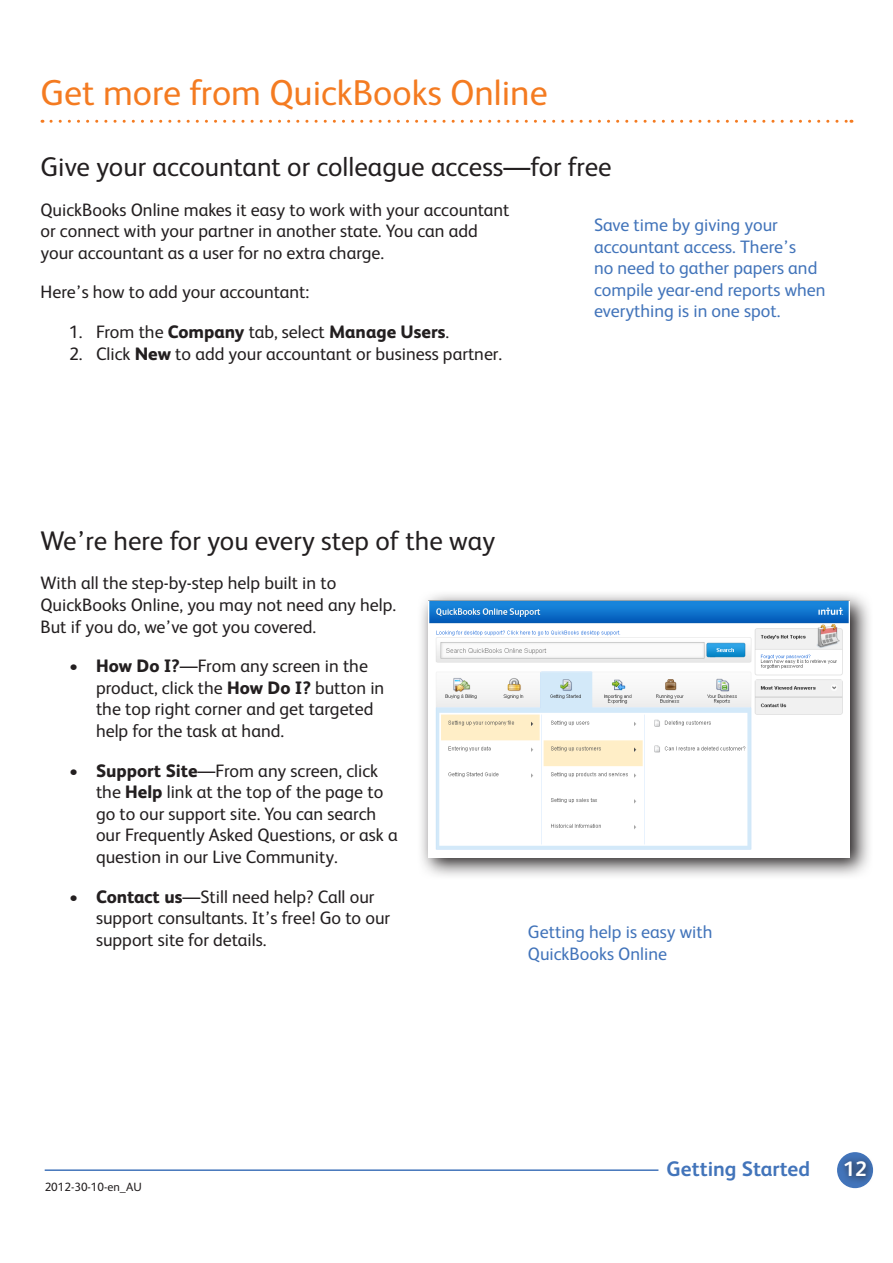
<style>
.page{position:relative;width:893px;height:1263px;background:#fff}
.page>*{position:absolute;margin:0;border:0;box-sizing:border-box;transform-origin:0 0}
.t1{font:36px "FS Albert";color:#f47b21}
.t2{font:27px "FS Albert";color:#231f20}
.t3{font:700 21px "FS Albert";color:#4274ba}
.t4{font:700 21px "FS Albert";color:#fff}
.t5{font:18px/21.6px "FS Albert";color:#231f20}
.t6{font:18px/21.6px "FS Albert";color:#4274ba}
.t7{font:12px "FS Albert";color:#231f20}
.s1{font-weight:800}
</style>
<div class="page">
<hr style="left:45px;top:1169px;width:613px;height:2px;background:#4274ba">
<div style="left:837px;top:1152px;width:36px;height:36px;border:2px solid #4274ba;border-radius:50%"></div>
<div style="left:839px;top:1154px;width:35px;height:31px;background:#231f20;opacity:.75"></div>
<svg style="left:51px;top:120px;width:801px;height:3px"></svg>
<svg style="left:421px;top:594px;width:449px;height:282px;background:#bebdbe"></svg>
<img style="left:428px;top:601px;width:422px;height:256px">
<h1 class="t1" style="left:40px;top:69px;width:509px">Get more from QuickBooks Online</h1>
<h2 class="t2" style="left:40px;top:149px;width:573px">Give your accountant or colleague access—for free</h2>
<p class="t5" style="left:40px;top:198px;width:470px">QuickBooks Online makes it easy to work with your accountant or connect with your partner in another state. You can add your accountant as a user for no extra charge.</p>
<p class="t5" style="left:40px;top:280px;width:270px">Here’s how to add your accountant:</p>
<p class="t5" style="left:69px;top:320px;width:382px">1. From the <span class="s1">Company</span> tab, select <span class="s1">Manage Users</span>.</p>
<p class="t5" style="left:69px;top:342px;width:435px">2. Click <span class="s1">New</span> to add your accountant or business partner.</p>
<p class="t6" style="left:594px;top:213px;width:233px">Save time by giving your accountant access. There’s<br>no need to gather papers and compile year-end reports when everything is in one spot.</p>
<h2 class="t2" style="left:40px;top:523px;width:456px">We’re here for you every step of the way</h2>
<p class="t5" style="left:40px;top:572px;width:357px">With all the step-by-step help built in to<br>QuickBooks Online, you may not need any help.<br>But if you do, we’ve got you covered.</p>
<p class="t5" style="left:96px;top:654px;width:290px;text-indent:-27px">• <span class="s1">How Do I?</span>—From any screen in the product, click the <span class="s1">How Do I?</span> button in the top right corner and get targeted help for the task at hand.</p>
<p class="t5" style="left:96px;top:759px;width:303px;text-indent:-27px">• <span class="s1">Support Site</span>—From any screen, click the <span class="s1">Help</span> link at the top of the page to go to our support site. You can search our Frequently Asked Questions, or ask a question in our Live Community.</p>
<p class="t5" style="left:96px;top:885px;width:296px;text-indent:-27px">• <span class="s1">Contact us</span>—Still need help? Call our support consultants. It’s free! Go to our support site for details.</p>
<p class="t6" style="left:528px;top:920px;width:186px">Getting help is easy with<br>QuickBooks Online</p>
<p class="t7" style="left:45px;top:1179px;width:99px">2012-30-10-en_AU</p>
<p class="t3" style="left:667px;top:1154px;width:145px">Getting Started</p>
<p class="t4" style="left:843px;top:1154px;width:25px">12</p>
</div>
